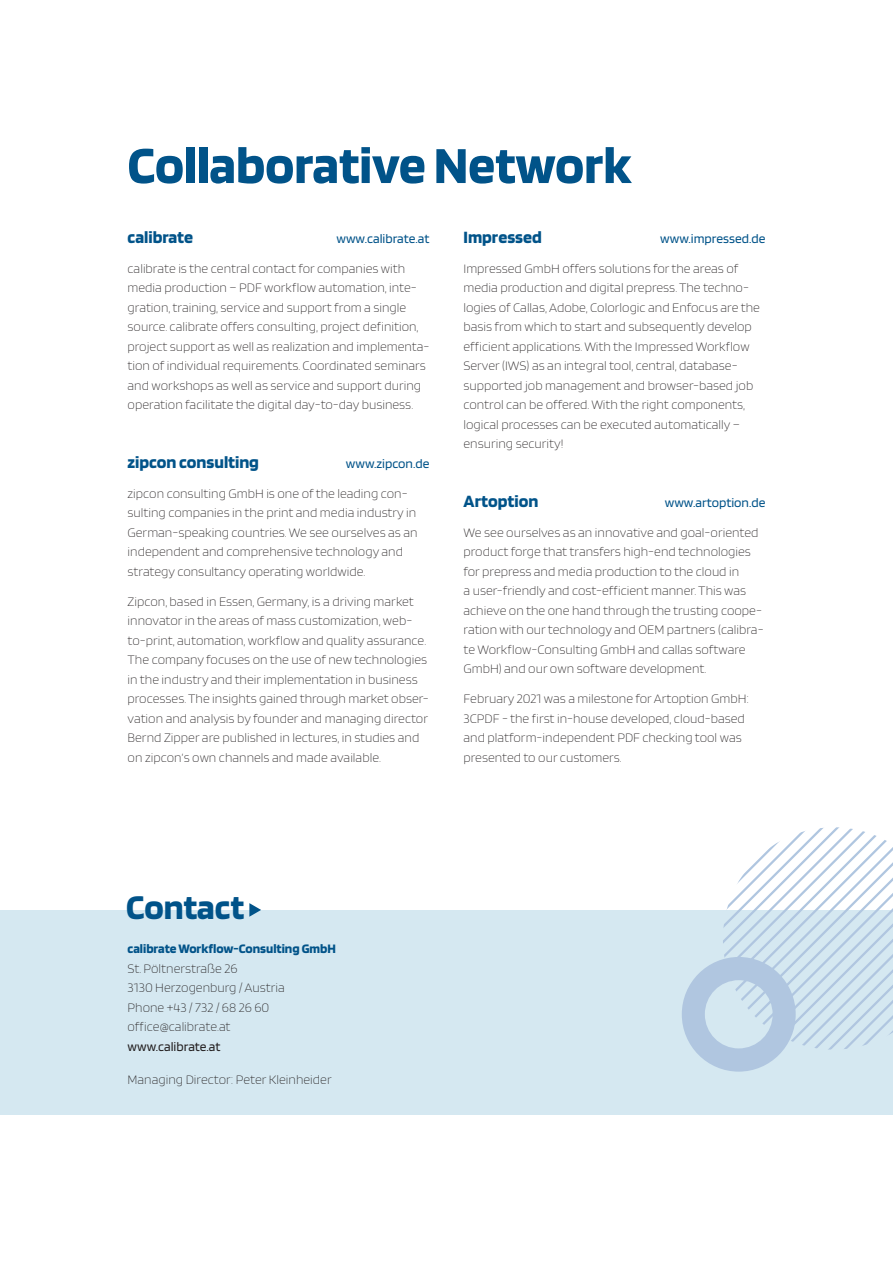
<style>
.page{position:relative;width:893px;height:1263px;background:#fff}
.page>*{position:absolute;margin:0;border:0;box-sizing:border-box;transform-origin:0 0}
.Headline{font:700 54px "Blinker";color:#015389}
.Headline-2{font:700 36px "Blinker";color:#015389}
.Lauftext{font:700 18px "Blinker";color:#015389}
.Lauftext-2{font:200 13.5px/19.5px "Blinker";color:#231f20}
.Lauftext-3{font:13.5px "Blinker";color:#015389}
.Lauftext-4{font:700 13.5px "Blinker";color:#015389}
.Lauftext-5{font:13.5px "Blinker";color:#231f20}
</style>
<div class="page">
<div style="left:0;top:910px;width:893px;height:204px;background:#d5e8f1"></div>
<svg style="left:249px;top:903px;width:12px;height:14px"></svg>
<svg style="left:682px;top:827px;width:211px;height:244px"></svg>
<p class="Headline" style="left:128px;top:138px;width:505px">Collaborative Network</p>
<p class="Lauftext" style="left:128px;top:228px;width:67px">calibrate</p>
<p class="Lauftext-3" style="left:336px;top:231px;width:94px">www.calibrate.at</p>
<p class="Lauftext-2" style="left:128px;top:259px;width:303px">calibrate is the central contact for companies with media production – PDF workflow automation, inte&shy;gration, training, service and support from a single source. calibrate offers consulting, project definition, project support as well as realization and implementa&shy;tion of individual requirements. Coordinated seminars and workshops as well as service and support during operation facilitate the digital day-to-day business.</p>
<p class="Lauftext" style="left:128px;top:453px;width:133px">zipcon consulting</p>
<p class="Lauftext-3" style="left:346px;top:456px;width:85px">www.zipcon.de</p>
<p class="Lauftext-2" style="left:128px;top:484px;width:292px">zipcon consulting GmbH is one of the leading con&shy;sulting companies in the print and media industry in German-speaking countries. We see ourselves as an independent and comprehensive technology and strategy consultancy operating worldwide.</p>
<p class="Lauftext-2" style="left:128px;top:592px;width:303px">Zipcon, based in Essen, Germany, is a driving market innovator in the areas of mass customization, web&shy;to-print, automation, workflow and quality assurance.<br>The company focuses on the use of new technologies in the industry and their implementation in business processes. The insights gained through market obser&shy;vation and analysis by founder and managing director Bernd Zipper are published in lectures, in studies and on zipcon‘s own channels and made available.</p>
<p class="Lauftext" style="left:463px;top:228px;width:80px">Impressed</p>
<p class="Lauftext-3" style="left:660px;top:231px;width:107px">www.impressed.de</p>
<p class="Lauftext-2" style="left:463px;top:259px;width:298px">Impressed GmbH offers solutions for the areas of media production and digital prepress. The techno&shy;logies of Callas, Adobe, Colorlogic and Enfocus are the basis from which to start and subsequently develop efficient applications. With the Impressed Workflow Server (IWS) as an integral tool, central, database&shy;supported job management and browser-based job control can be offered. With the right components, logical processes can be executed automatically – ensuring security!</p>
<p class="Lauftext" style="left:463px;top:492px;width:76px">Artoption</p>
<p class="Lauftext-3" style="left:665px;top:495px;width:102px">www.artoption.de</p>
<p class="Lauftext-2" style="left:463px;top:523px;width:302px">We see ourselves as an innovative and goal-oriented product forge that transfers high-end technologies for prepress and media production to the cloud in<br>a user-friendly and cost-efficient manner. This was achieve on the one hand through the trusting coope&shy;ration with our technology and OEM partners (calibra&shy;te Workflow-Consulting GmbH and callas software GmbH) and our own software development.</p>
<p class="Lauftext-2" style="left:463px;top:690px;width:287px">February 2021 was a milestone for Artoption GmbH:<br>3CPDF - the first in-house developed, cloud-based and platform-independent PDF checking tool was presented to our customers.</p>
<p class="Headline-2" style="left:126px;top:889px;width:119px">Contact</p>
<p class="Lauftext-4" style="left:128px;top:942px;width:210px">calibrate Workflow-Consulting GmbH</p>
<p class="Lauftext-2" style="left:128px;top:959px;width:112px">St. Pöltnerstraße 26</p>
<p class="Lauftext-2" style="left:128px;top:978px;width:159px">3130 Herzogenburg / Austria</p>
<p class="Lauftext-2" style="left:128px;top:998px;width:143px">Phone +43 / 732 / 68 26 60</p>
<p class="Lauftext-2" style="left:128px;top:1017px;width:105px">office@calibrate.at</p>
<p class="Lauftext-5" style="left:128px;top:1039px;width:94px">www.calibrate.at</p>
<p class="Lauftext-2" style="left:128px;top:1070px;width:206px">Managing Director: Peter Kleinheider</p>
</div>
